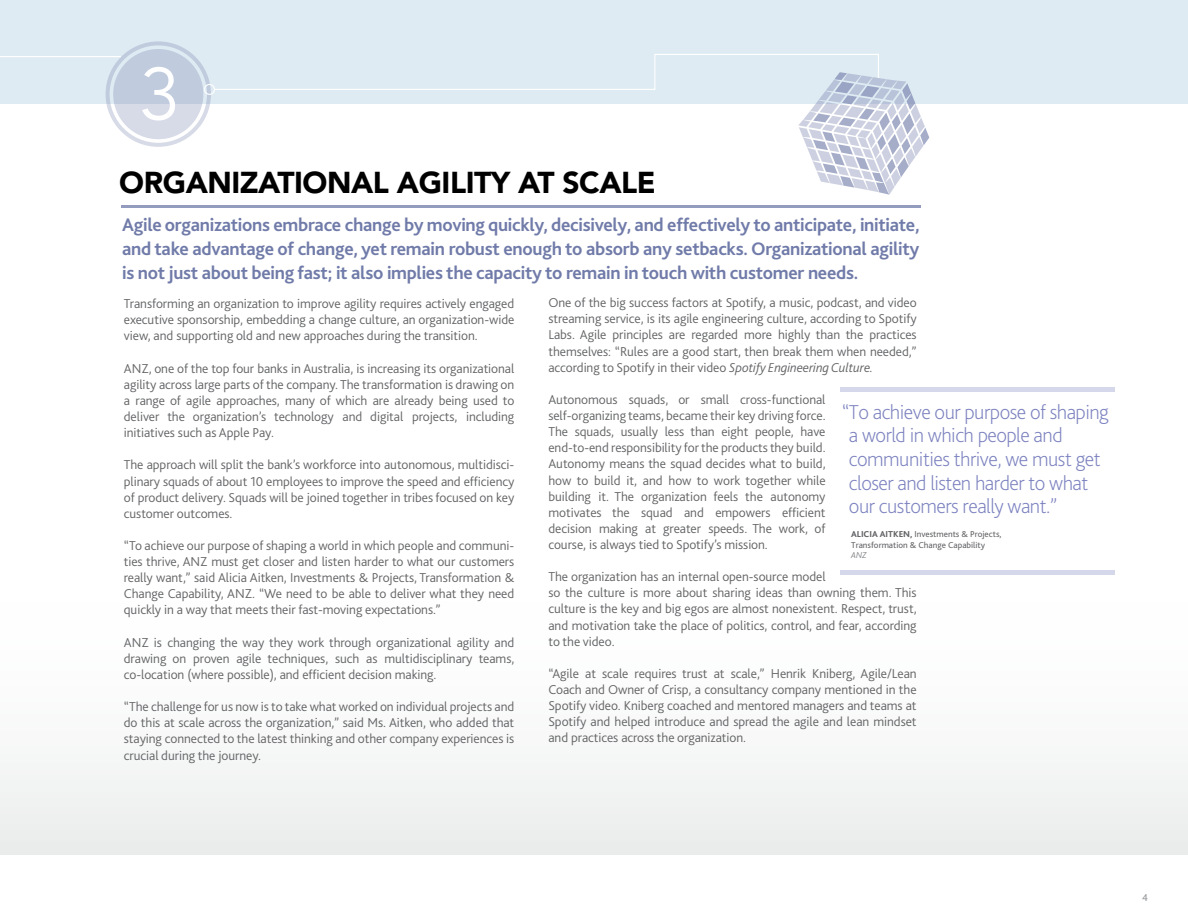
<style>
.page{position:relative;width:1188px;height:918px;background:#fff}
.page>*{position:absolute;margin:0;border:0;box-sizing:border-box;transform-origin:0 0}
.t1{font:73.5px "Avenir";color:#fff}
.t2{font:900 30px "Avenir";letter-spacing:-.015em;color:#000}
.t3{font:200 21px/23.7px "Bliss 2";letter-spacing:-.025em;color:#7c82bf}
.t4{font:700 19.05px/24px "Bliss 2";letter-spacing:-.015em;color:#707ba9;text-align:justify}
.t5{font:300 13.5px/16px "Bliss 2";letter-spacing:-.005em;color:#636466;text-align:justify}
.t6{font:10.5px "Bliss 2";color:#939598}
.t7{font:9px/10.5px "Bliss 2";color:#636466}
.t8{font:italic 300 9px "Bliss 2";color:#808285}
.s1{font-style:italic}
.s2{font-weight:800}
</style>
<div class="page">
<div style="left:0;top:599px;width:1188px;height:256px;background:linear-gradient(to right,#f7f7f7,#f7f7f7)"></div>
<div style="left:0;top:0;width:1188px;height:104px;background:#dfebf3"></div>
<hr style="left:121px;top:205px;width:799px;height:3px;background:#707ba9">
<hr style="left:840px;top:570px;width:275px;height:4px;background:#d5d7ea">
<hr style="left:840px;top:387px;width:275px;height:4px;background:#d5d7ea">
<svg style="left:106px;top:41px;width:823px;height:154px"></svg>
<hr style="left:0;top:56px;width:121px;height:1px;background:#fff">
<h1 class="t1" style="left:139px;top:52px;width:42px">3</h1>
<h2 class="t2" style="left:119px;top:164px;width:538px">ORGANIZATIONAL AGILITY AT SCALE</h2>
<p class="t4" style="left:122px;top:213px;width:799px">Agile organizations embrace change by moving quickly, decisively, and effectively to anticipate, initiate, and take advantage of change, yet remain robust enough to absorb any setbacks. Organizational agility is not just about being fast; it also implies the capacity to remain in touch with customer needs.</p>
<p class="t5" style="left:124px;top:295px;width:392px">Transforming an organization to improve agility requires actively engaged executive sponsorship, embedding a change culture, an organization-wide view, and supporting old and new approaches during the transition.</p>
<p class="t5" style="left:124px;top:360px;width:392px">ANZ, one of the top four banks in Australia, is increasing its organizational agility across large parts of the company. The transformation is drawing on a range of agile approaches, many of which are already being used to deliver the organization’s technology and digital projects, including initiatives such as Apple Pay.</p>
<p class="t5" style="left:124px;top:457px;width:392px">The approach will split the bank’s workforce into autonomous, multidisci&shy;plinary squads of about 10 employees to improve the speed and efficiency of product delivery. Squads will be joined together in tribes focused on key customer outcomes.</p>
<p class="t5" style="left:124px;top:537px;width:392px">“To achieve our purpose of shaping a world in which people and communi&shy;ties thrive, ANZ must get closer and listen harder to what our customers really want,” said Alicia Aitken, Investments &amp; Projects, Transformation &amp; Change Capability, ANZ. “We need to be able to deliver what they need quickly in a way that meets their fast-moving expectations.”</p>
<p class="t5" style="left:124px;top:634px;width:392px">ANZ is changing the way they work through organizational agility and drawing on proven agile techniques, such as multidisciplinary teams, co-location (where possible), and efficient decision making.</p>
<p class="t5" style="left:124px;top:698px;width:392px">“The challenge for us now is to take what worked on individual projects and do this at scale across the organization,” said Ms. Aitken, who added that staying connected to the latest thinking and other company experiences is crucial during the journey.</p>
<p class="t5" style="left:548px;top:294px;width:370px">One of the big success factors at Spotify, a music, podcast, and video streaming service, is its agile engineering culture, according to Spotify Labs. Agile principles are regarded more highly than the practices themselves: “Rules are a good start, then break them when needed,” according to Spotify in their video <span class="s1">Spotify Engineering Culture.</span></p>
<p class="t5" style="left:548px;top:391px;width:279px">Autonomous squads, or small cross-functional self-organizing teams, became their key driving force.<br>The squads, usually less than eight people, have end-to-end responsibility for the products they build.<br>Autonomy means the squad decides what to build, how to build it, and how to work together while building it. The organization feels the autonomy motivates the squad and empowers efficient decision making at greater speeds. The work, of course, is always tied to Spotify’s mission.</p>
<p class="t5" style="left:548px;top:568px;width:370px;text-align:left">The organization has an internal open-source model<br>so the culture is more about sharing ideas than owning them. This culture is the key and big egos are almost nonexistent. Respect, trust, and motivation take the place of politics, control, and fear, according to the video.</p>
<p class="t5" style="left:548px;top:665px;width:370px">“Agile at scale requires trust at scale,” Henrik Kniberg, Agile/Lean Coach and Owner of Crisp, a consultancy company mentioned in the Spotify video. Kniberg coached and mentored managers and teams at Spotify and helped introduce and spread the agile and lean mindset and practices across the organization.</p>
<h3 class="t3" style="left:849px;top:399px;width:261px;text-indent:-7px">“To achieve our purpose of shaping a world in which people and communities thrive, we must get closer and listen harder to what our customers really want.”</h3>
<p class="t7" style="left:851px;top:529px;width:152px"><span class="s2">ALICIA AITKEN,</span> Investments &amp; Projects,<br>Transformation &amp; Change Capability</p>
<p class="t8" style="left:851px;top:550px;width:17px">ANZ</p>
<p class="t6" style="left:1142px;top:891px;width:7px">4</p>
</div>
